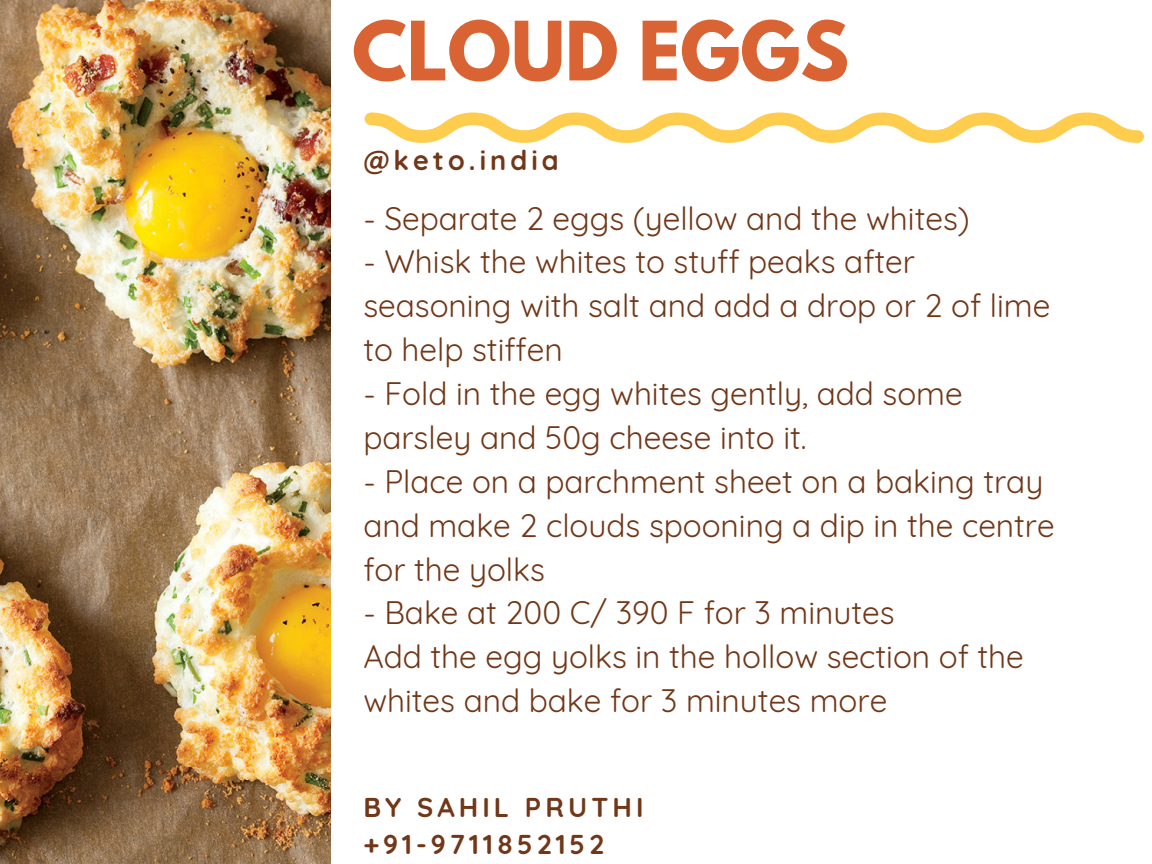
<style>
.page{position:relative;width:1152px;height:864px;background:#fff}
.page>*{position:absolute;margin:0;border:0;box-sizing:border-box;transform-origin:0 0}
.t1{font:700 72.45px "League Spartan";color:#d96332}
.t2{font:31.65px/43.8px "Quicksand";color:#713718}
.t3{font:700 27.15px/37.2px "Quicksand";letter-spacing:.15em;color:#713718}
</style>
<div class="page">
<svg style="left:365px;top:112px;width:779px;height:31px"></svg>
<img style="left:0;top:0;width:331px;height:864px">
<h1 class="t1" style="left:352px;top:15px;width:498px">CLOUD EGGS</h1>
<p class="t3" style="left:363px;top:141px;width:197px">@keto.india</p>
<p class="t2" style="left:363px;top:196px;width:608px">- Separate 2 eggs (yellow and the whites)</p>
<p class="t2" style="left:363px;top:240px;width:689px">- Whisk the whites to stuff peaks after seasoning with salt and add a drop or 2 of lime to help stiffen</p>
<p class="t2" style="left:363px;top:371px;width:601px">- Fold in the egg whites gently, add some parsley and 50g cheese into it.</p>
<p class="t2" style="left:363px;top:459px;width:693px">- Place on a parchment sheet on a baking tray and make 2 clouds spooning a dip in the centre for the yolks</p>
<p class="t2" style="left:363px;top:591px;width:662px">- Bake at 200 C/ 390 F for 3 minutes<br>Add the egg yolks in the hollow section of the whites and bake for 3 minutes more</p>
<p class="t3" style="left:363px;top:788px;width:282px">BY SAHIL PRUTHI +91-9711852152</p>
</div>
